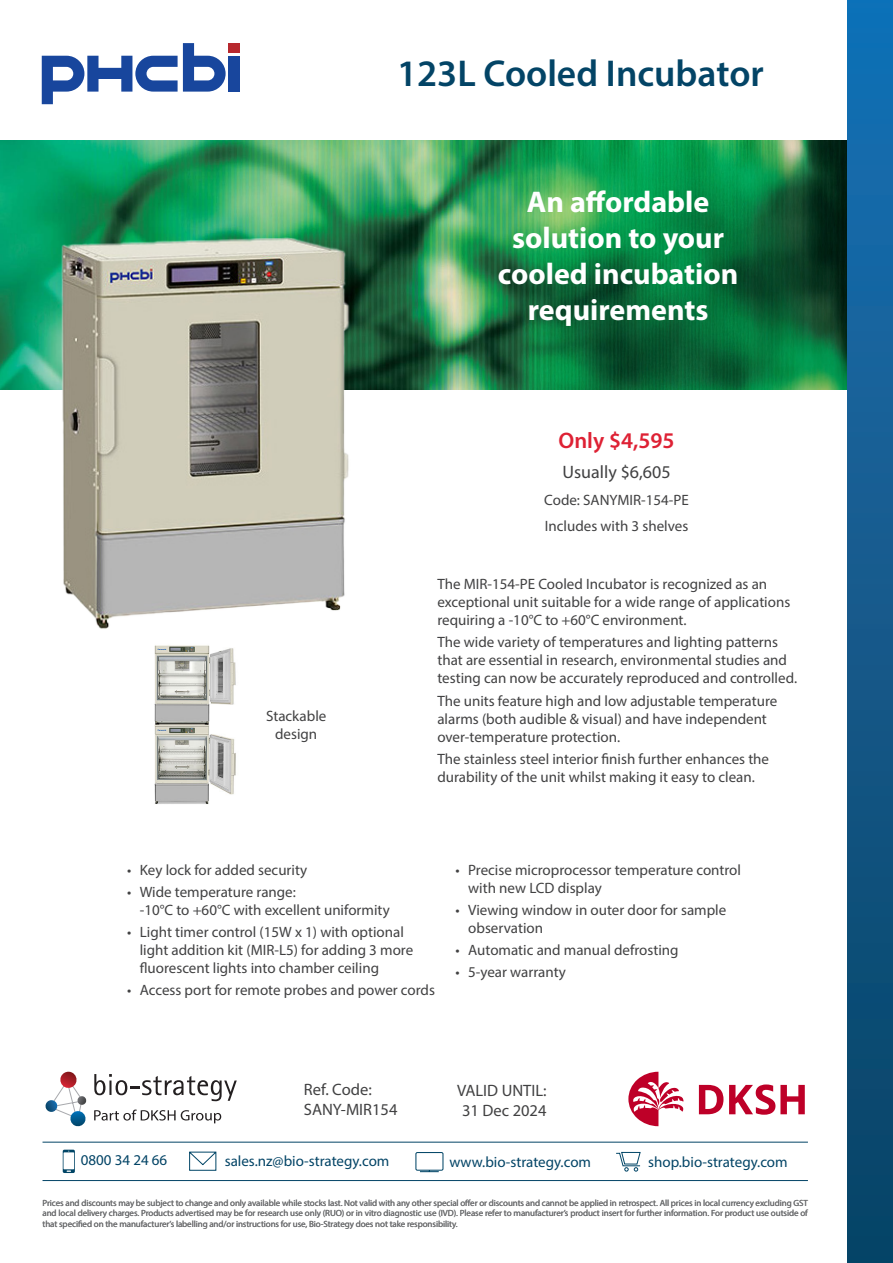
<style>
.page{position:relative;width:893px;height:1263px;background:#fff}
.page>*{position:absolute;margin:0;border:0;box-sizing:border-box;transform-origin:0 0}
.t1{font:600 37.5px "Myriad Pro";color:#034466}
.t2{font:700 30px/36px "Myriad Pro";color:#fff;text-align:center}
.t3{font:600 22.5px "Myriad Pro";color:#de2134}
.t4{font:18px "Myriad Pro";color:#414142}
.Valid___Ref{font:16.5px "Myriad Pro";color:#414142}
.t5{font:15px/18px "Myriad Pro";color:#414142}
.t6{font:15px "Myriad Pro";color:#034466}
.T_C_s_back_page{font:9px/10.8px "Myriad Pro";letter-spacing:-.01em;color:#6d6e70;text-align:justify}
</style>
<div class="page">
<div style="left:228px;top:56px;width:12px;height:36px;background:#18469d"></div>
<svg style="left:42px;top:43px;width:184px;height:61px"></svg>
<div style="left:228px;top:43px;width:12px;height:9px;background:#b7282e"></div>
<img style="left:154px;top:645px;width:82px;height:159px">
<img style="left:0;top:140px;width:847px;height:249px">
<img style="left:55px;top:231px;width:308px;height:398px">
<div style="left:847px;top:0;width:46px;height:1263px;background:linear-gradient(to bottom,#1870b5,#0b4364)"></div>
<svg style="left:94px;top:1109px;width:127px;height:14px"></svg>
<svg style="left:45px;top:1072px;width:42px;height:55px"></svg>
<svg style="left:94px;top:1074px;width:143px;height:27px"></svg>
<svg style="left:729px;top:1084px;width:76px;height:31px"></svg>
<svg style="left:699px;top:1085px;width:24px;height:29px"></svg>
<svg style="left:628px;top:1072px;width:56px;height:54px"></svg>
<hr style="left:43px;top:1142px;width:765px;height:1px;background:#034466">
<hr style="left:43px;top:1180px;width:765px;height:1px;background:#034466">
<svg style="left:616px;top:1151px;width:25px;height:21px"></svg>
<svg style="left:415px;top:1152px;width:29px;height:21px"></svg>
<svg style="left:189px;top:1151px;width:28px;height:20px"></svg>
<svg style="left:63px;top:1150px;width:12px;height:23px"></svg>
<p class="t1" style="left:397px;top:50px;width:368px">123L Cooled Incubator</p>
<p class="t2" style="left:498px;top:183px;width:242px">An affordable solution to your cooled incubation requirements</p>
<p class="t5" style="left:266px;top:707px;width:62px;text-align:center">Stackable design</p>
<p class="t3" style="left:558px;top:426px;width:118px">Only $4,595</p>
<p class="t4" style="left:563px;top:461px;width:109px">Usually $6,605</p>
<p class="t5" style="left:544px;top:490px;width:146px">Code: SANYMIR-154-PE</p>
<p class="t5" style="left:545px;top:517px;width:145px">Includes with 3 shelves</p>
<p class="t5" style="left:437px;top:575px;width:354px">The MIR-154-PE Cooled Incubator is recognized as an exceptional unit suitable for a wide range of applications requiring a -10°C to +60°C environment.</p>
<p class="t5" style="left:437px;top:633px;width:361px">The wide variety of temperatures and lighting patterns that are essential in research, environmental studies and testing can now be accurately reproduced and controlled.</p>
<p class="t5" style="left:437px;top:691px;width:341px">The units feature high and low adjustable temperature alarms (both audible &amp; visual) and have independent over-temperature protection.</p>
<p class="t5" style="left:437px;top:750px;width:333px">The stainless steel interior finish further enhances the durability of the unit whilst making it easy to clean.</p>
<p class="t5" style="left:127px;top:860px;width:182px">• Key lock for added security</p>
<p class="t5" style="left:140px;top:883px;width:251px;text-indent:-13px">• Wide temperature range:<br>-10°C to +60°C with excellent uniformity</p>
<p class="t5" style="left:140px;top:923px;width:275px;text-indent:-13px">• Light timer control (15W x 1) with optional light addition kit (MIR-L5) for adding 3 more fluorescent lights into chamber ceiling</p>
<p class="t5" style="left:127px;top:981px;width:309px">• Access port for remote probes and power cords</p>
<p class="t5" style="left:468px;top:860px;width:274px;text-indent:-13px">• Precise microprocessor temperature control with new LCD display</p>
<p class="t5" style="left:468px;top:901px;width:260px;text-indent:-13px">• Viewing window in outer door for sample observation</p>
<p class="t5" style="left:455px;top:941px;width:225px">• Automatic and manual defrosting</p>
<p class="t5" style="left:455px;top:963px;width:112px">• 5-year warranty</p>
<p class="Valid___Ref" style="left:304px;top:1079px;width:69px">Ref. Code:</p>
<p class="Valid___Ref" style="left:304px;top:1099px;width:95px">SANY-MIR154</p>
<p class="Valid___Ref" style="left:457px;top:1080px;width:91px">VALID UNTIL:</p>
<p class="Valid___Ref" style="left:462px;top:1100px;width:86px">31 Dec 2024</p>
<p class="t6" style="left:81px;top:1151px;width:88px">0800 34 24 66</p>
<p class="t6" style="left:225px;top:1151px;width:166px">sales.nz@bio-strategy.com</p>
<p class="t6" style="left:449px;top:1153px;width:143px">www.bio-strategy.com</p>
<p class="t6" style="left:648px;top:1153px;width:141px">shop.bio-strategy.com</p>
<p class="T_C_s_back_page" style="left:43px;top:1197px;width:767px">Prices and discounts may be subject to change and only available while stocks last. Not valid with any other special offer or discounts and cannot be applied in retrospect. All prices in local currency excluding GST and local delivery charges. Products advertised may be for research use only (RUO) or in vitro diagnostic use (IVD). Please refer to manufacturer’s product insert for further information. For product use outside of that specified on the manufacturer’s labelling and/or instructions for use, Bio-Strategy does not take responsibility.</p>
<p class="T_C_s_back_page" style="left:465px;top:1197px;width:4px">f</p>
</div>
